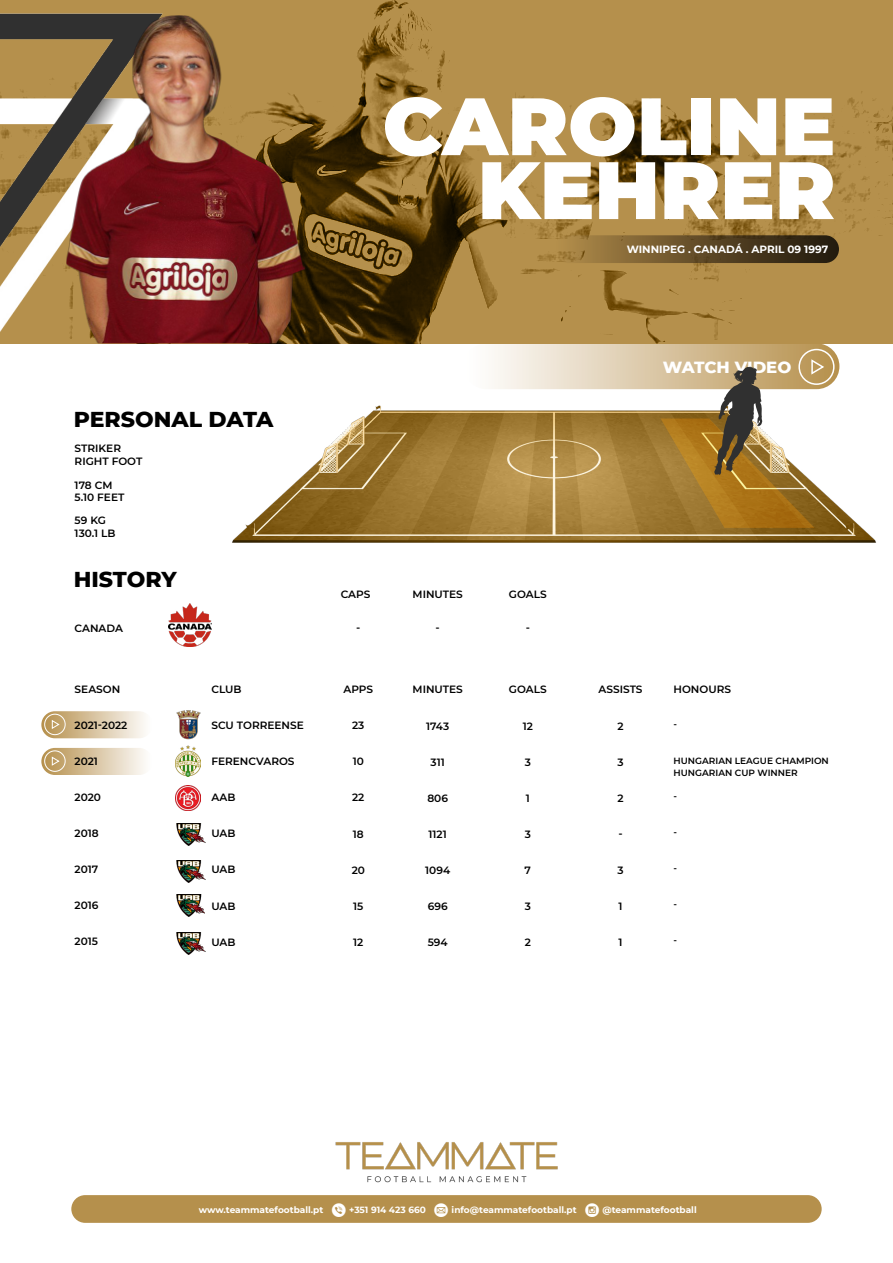
<style>
.page{position:relative;width:893px;height:1263px;background:#fff}
.page>*{position:absolute;margin:0;border:0;box-sizing:border-box;transform-origin:0 0}
.t1{font:900 81.15px/63.9px "Montserrat";color:#fff;text-align:right}
.t2{font:800 22.05px "Montserrat";color:#000}
.t3{font:800 16.5px "Montserrat";letter-spacing:-.005em;color:#fff}
.t4{font:600 10.5px/12.6px "Montserrat";color:#000}
.t5{font:700 10.5px "Montserrat";color:#fff}
.t6{font:700 9px "Montserrat";color:#fff}
.t7{font:600 9px/12px "Montserrat";color:#000}
.s1{font-family:"Socialico Plus Plus";font-weight:400;font-size:19.5px}
</style>
<div class="page">
<div style="left:464px;top:343px;width:375px;height:46px;background:linear-gradient(to right,#fff,#b7914f);border-radius:23px"></div>
<img style="left:232px;top:405px;width:644px;height:138px">
<svg style="left:255px;top:0;width:638px;height:343px;background:#a07d3d"></svg>
<img style="left:0;top:0;width:255px;height:344px">
<svg style="left:533px;top:381px;width:79px;height:95px"></svg>
<div style="left:798px;top:349px;width:37px;height:36px;border:2px solid #fff;border-radius:50%"></div>
<div style="left:554px;top:235px;width:285px;height:28px;background:linear-gradient(to right,#af8a48,#1d150b);border-radius:14px"></div>
<img style="left:176px;top:745px;width:25px;height:32px">
<img style="left:176px;top:710px;width:25px;height:29px">
<img style="left:176px;top:786px;width:25px;height:24px">
<img style="left:176px;top:823px;width:29px;height:23px">
<img style="left:177px;top:895px;width:28px;height:22px">
<img style="left:177px;top:932px;width:28px;height:22px">
<img style="left:177px;top:861px;width:28px;height:22px">
<img style="left:169px;top:604px;width:42px;height:42px">
<div style="left:71px;top:1195px;width:751px;height:28px;background:#b5904c;border-radius:14px"></div>
<img style="left:335px;top:1142px;width:223px;height:41px">
<img style="left:65px;top:15px;width:240px;height:328px">
<svg style="left:639px;top:358px;width:187px;height:170px"></svg>
<div style="left:41px;top:711px;width:112px;height:27px;background:linear-gradient(to right,#b89352,#fefdfd);border-radius:14px"></div>
<div style="left:41px;top:748px;width:112px;height:27px;background:linear-gradient(to right,#b89352,#fefdfd);border-radius:14px"></div>
<div style="left:44px;top:714px;width:22px;height:21px;border:1px solid #fff;border-radius:50%"></div>
<svg style="left:51px;top:719px;width:9px;height:11px"></svg>
<div style="left:44px;top:750px;width:22px;height:22px;border:1px solid #fff;border-radius:50%"></div>
<svg style="left:51px;top:756px;width:9px;height:10px"></svg>
<h1 class="t1" style="left:383px;top:89px;width:454px">CAROLINE<br>KEHRER</h1>
<p class="t5" style="left:627px;top:241px;width:203px">WINNIPEG . CANADÁ . APRIL 09 1997</p>
<h2 class="t2" style="left:74px;top:403px;width:201px">PERSONAL DATA</h2>
<p class="t4" style="left:75px;top:442px;width:48px">STRIKER</p>
<p class="t4" style="left:75px;top:454px;width:69px">RIGHT FOOT</p>
<p class="t4" style="left:75px;top:478px;width:51px">178 CM<br>5.10 FEET</p>
<p class="t4" style="left:75px;top:514px;width:42px">59 KG<br>130.1 LB</p>
<h2 class="t2" style="left:74px;top:563px;width:104px">HISTORY</h2>
<p class="t4" style="left:75px;top:622px;width:50px">CANADA</p>
<p class="t4" style="left:75px;top:682px;width:47px">SEASON</p>
<p class="t4" style="left:75px;top:719px;width:54px">2021-2022</p>
<p class="t4" style="left:75px;top:755px;width:25px">2021</p>
<p class="t4" style="left:75px;top:791px;width:28px">2020</p>
<p class="t4" style="left:75px;top:827px;width:26px">2018</p>
<p class="t4" style="left:75px;top:863px;width:25px">2017</p>
<p class="t4" style="left:75px;top:899px;width:25px">2016</p>
<p class="t4" style="left:75px;top:935px;width:25px">2015</p>
<p class="t4" style="left:341px;top:587px;width:31px">CAPS</p>
<p class="t4" style="left:356px;top:622px;width:6px">-</p>
<p class="t4" style="left:211px;top:682px;width:32px">CLUB</p>
<p class="t4" style="left:343px;top:682px;width:31px">APPS</p>
<p class="t4" style="left:211px;top:719px;width:94px">SCU TORREENSE</p>
<p class="t4" style="left:211px;top:755px;width:85px">FERENCVAROS</p>
<p class="t4" style="left:211px;top:791px;width:26px">AAB</p>
<p class="t4" style="left:211px;top:827px;width:26px">UAB</p>
<p class="t4" style="left:211px;top:863px;width:26px">UAB</p>
<p class="t4" style="left:211px;top:899px;width:26px">UAB</p>
<p class="t4" style="left:211px;top:935px;width:26px">UAB</p>
<p class="t4" style="left:352px;top:719px;width:14px">23</p>
<p class="t4" style="left:353px;top:755px;width:13px">10</p>
<p class="t4" style="left:352px;top:791px;width:14px">22</p>
<p class="t4" style="left:353px;top:827px;width:12px">18</p>
<p class="t4" style="left:352px;top:863px;width:15px">20</p>
<p class="t4" style="left:353px;top:899px;width:12px">15</p>
<p class="t4" style="left:353px;top:935px;width:12px">12</p>
<h3 class="t3" style="left:663px;top:355px;width:130px">WATCH VIDEO</h3>
<p class="t4" style="left:413px;top:587px;width:52px">MINUTES</p>
<p class="t4" style="left:509px;top:587px;width:39px">GOALS</p>
<p class="t4" style="left:436px;top:622px;width:6px">-</p>
<p class="t4" style="left:526px;top:622px;width:6px">-</p>
<p class="t4" style="left:413px;top:682px;width:52px">MINUTES</p>
<p class="t4" style="left:509px;top:682px;width:39px">GOALS</p>
<p class="t4" style="left:599px;top:682px;width:46px">ASSISTS</p>
<p class="t4" style="left:426px;top:719px;width:24px">1743</p>
<p class="t4" style="left:431px;top:755px;width:16px">311</p>
<p class="t4" style="left:427px;top:791px;width:22px">806</p>
<p class="t4" style="left:429px;top:827px;width:20px">1121</p>
<p class="t4" style="left:425px;top:863px;width:26px">1094</p>
<p class="t4" style="left:428px;top:899px;width:21px">696</p>
<p class="t4" style="left:428px;top:935px;width:21px">594</p>
<p class="t4" style="left:523px;top:719px;width:12px">12</p>
<p class="t4" style="left:525px;top:755px;width:8px">3</p>
<p class="t4" style="left:526px;top:791px;width:6px">1</p>
<p class="t4" style="left:525px;top:827px;width:8px">3</p>
<p class="t4" style="left:525px;top:863px;width:8px">7</p>
<p class="t4" style="left:525px;top:899px;width:8px">3</p>
<p class="t4" style="left:525px;top:935px;width:8px">2</p>
<p class="t4" style="left:617px;top:719px;width:8px">2</p>
<p class="t4" style="left:617px;top:755px;width:8px">3</p>
<p class="t4" style="left:617px;top:791px;width:8px">2</p>
<p class="t4" style="left:618px;top:827px;width:6px">-</p>
<p class="t4" style="left:617px;top:863px;width:8px">3</p>
<p class="t4" style="left:619px;top:899px;width:6px">1</p>
<p class="t4" style="left:619px;top:935px;width:6px">1</p>
<p class="t4" style="left:673px;top:682px;width:59px">HONOURS</p>
<p class="t7" style="left:673px;top:718px;width:5px">-</p>
<p class="t7" style="left:673px;top:754px;width:157px">HUNGARIAN LEAGUE CHAMPION<br>HUNGARIAN CUP WINNER</p>
<p class="t7" style="left:673px;top:790px;width:5px">-</p>
<p class="t7" style="left:673px;top:826px;width:5px">-</p>
<p class="t7" style="left:673px;top:862px;width:5px">-</p>
<p class="t7" style="left:673px;top:898px;width:5px">-</p>
<p class="t7" style="left:673px;top:934px;width:5px">-</p>
<p class="t6" style="left:199px;top:1203px;width:499px">www.teammatefootball.pt <span class="s1">v</span> +351 914 423 660 <span class="s1">m</span> info@teammatefootball.pt <span class="s1">i</span> @teammatefootball</p>
</div>
